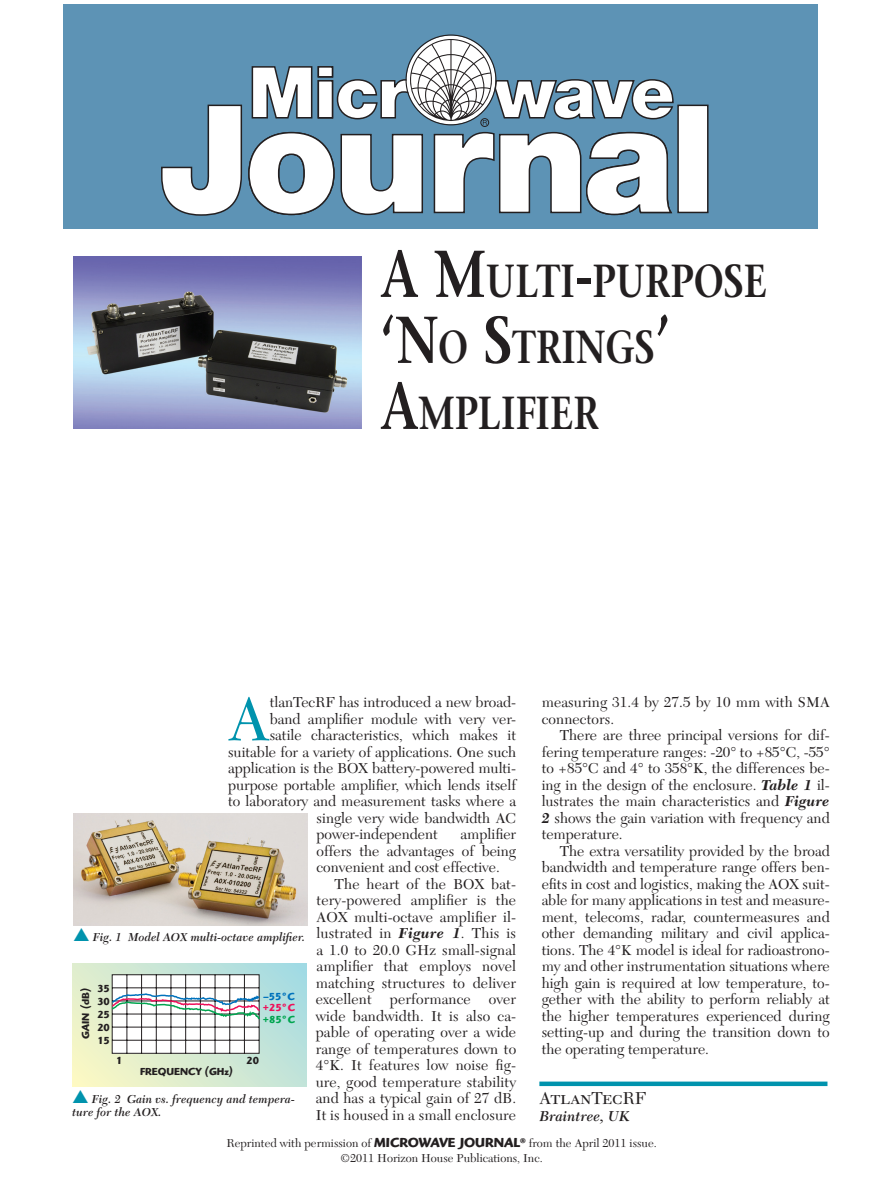
<style>
.page{position:relative;width:871px;height:1188px;background:#fff}
.page>*{position:absolute;margin:0;border:0;box-sizing:border-box;transform-origin:0 0}
.t1{font:64.2px "New Caledonia";color:#0093ad}
.t2{font:600 46.2px/66px "Stone Serif";color:#231f20;scale:.8 1}
.t3{font:18px "New Caledonia SC";color:#231f20}
.t4{font:15px/16.5px "New Caledonia";color:#231f20;text-align:justify}
.t5{font:italic 600 15px "New Caledonia";color:#231f20}
.t6{font:12px/14.4px "New Caledonia";color:#231f20;text-align:center}
.t7{font:italic 600 12px/13.5px "New Caledonia";color:#231f20}
.t8{font:700 10.5px/13px "Highlander";color:#231f20;text-align:justify}
.t9{font:700 10.5px "Highlander";color:#0072bc}
.t10{font:700 10.5px "Highlander";color:#ee1059}
.t11{font:700 10.5px "Highlander";color:#00a54f}
.s1{font-size:66px}
.s2{font-weight:700;font-style:italic}
.s3{font-family:"Monotype Sorts";font-weight:400;font-style:normal;font-size:18px;color:#0093ad}
.s4{font-family:"Highlander";font-weight:700;font-size:13.5px}
</style>
<div class="page">
<hr style="left:539px;top:1082px;width:288px;height:4px;background:#0093ad">
<img style="left:74px;top:256px;width:288px;height:173px">
<img style="left:74px;top:814px;width:234px;height:111px">
<svg style="left:73px;top:963px;width:234px;height:124px"></svg>
<svg style="left:110px;top:974px;width:151px;height:80px"></svg>
<div style="left:63px;top:4px;width:754px;height:226px;background:#5d93b5"></div>
<div style="left:678px;top:105px;width:30px;height:107px;background:#fff"></div>
<div style="left:677px;top:105px;width:31px;height:108px;border:2px solid #231f20"></div>
<svg style="left:161px;top:39px;width:513px;height:177px"></svg>
<h2 class="t2" style="left:380px;top:248px;width:485px"><span class="s1">A M</span>ULTI<span class="s1">-</span>PURPOSE <span class="s1">‘N</span>O <span class="s1">S</span>TRINGS<span class="s1">’<br>A</span>MPLIFIER</h2>
<h1 class="t1" style="left:228px;top:682px;width:43px">A</h1>
<p class="t4" style="left:270px;top:694px;width:248px">tlanTecRF has introduced a new broad-</p>
<p class="t4" style="left:270px;top:711px;width:248px">band amplifier module with very ver-</p>
<p class="t4" style="left:270px;top:727px;width:248px">satile characteristics, which makes it</p>
<p class="t4" style="left:228px;top:744px;width:289px">suitable for a variety of applications. One such</p>
<p class="t4" style="left:228px;top:760px;width:290px">application is the BOX battery-powered multi-</p>
<p class="t4" style="left:228px;top:777px;width:289px">purpose portable amplifier, which lends itself</p>
<p class="t4" style="left:228px;top:793px;width:289px">to laboratory and measurement tasks where a</p>
<p class="t4" style="left:316px;top:810px;width:201px">single very wide bandwidth AC</p>
<p class="t4" style="left:316px;top:826px;width:123px">power-independent</p>
<p class="t4" style="left:316px;top:826px;width:201px;text-indent:144px">amplifier offers the advantages of being convenient and cost effective.</p>
<p class="t4" style="left:316px;top:876px;width:202px;text-indent:19px">The heart of the BOX bat&shy;tery-powered amplifier is the AOX multi-octave amplifier il&shy;lustrated in <span class="s2">Figure 1</span>. This is a 1.0 to 20.0 GHz small-signal amplifier that employs novel matching structures to deliver excellent performance over wide bandwidth. It is also ca&shy;pable of operating over a wide range of temperatures down to 4°K. It features low noise fig&shy;ure, good temperature stability and has a typical gain of 27 dB.<br>It is housed in a small enclosure</p>
<p class="t7" style="left:74px;top:931px;width:233px"><span class="s3">s</span> Fig. 1 Model AOX multi-octave amplifier.</p>
<p class="t8" style="left:97px;top:982px;width:14px">35<br>30<br>25<br>20<br>15</p>
<p class="t8" style="left:79px;top:1039px;width:52px;rotate:-90deg">GAIN (dB)</p>
<p class="t9" style="left:263px;top:990px;width:33px">–55°C</p>
<p class="t10" style="left:263px;top:1002px;width:34px">+25°C</p>
<p class="t11" style="left:263px;top:1013px;width:34px">+85°C</p>
<p class="t8" style="left:116px;top:1054px;width:8px">1</p>
<p class="t8" style="left:247px;top:1054px;width:14px">20</p>
<p class="t8" style="left:140px;top:1065px;width:95px">FREQUENCY (GHz)</p>
<p class="t7" style="left:73px;top:1092px;width:224px"><span class="s3">s</span> Fig. 2 Gain vs. frequency and tempera&shy;ture for the AOX.</p>
<p class="t4" style="left:541px;top:694px;width:290px">measuring 31.4 by 27.5 by 10 mm with SMA connectors.</p>
<p class="t4" style="left:541px;top:727px;width:290px;text-indent:18px">There are three principal versions for dif&shy;fering temperature ranges: -20° to +85°C, -55° to +85°C and 4° to 358°K, the differences be&shy;ing in the design of the enclosure. <span class="s2">Table 1</span> il&shy;lustrates the main characteristics and <span class="s2">Figure 2</span> shows the gain variation with frequency and temperature.</p>
<p class="t4" style="left:541px;top:843px;width:290px;text-indent:18px">The extra versatility provided by the broad bandwidth and temperature range offers ben&shy;efits in cost and logistics, making the AOX suit&shy;able for many applications in test and measure&shy;ment, telecoms, radar, countermeasures and other demanding military and civil applica&shy;tions. The 4°K model is ideal for radioastrono&shy;my and other instrumentation situations where high gain is required at low temperature, to&shy;gether with the ability to perform reliably at the higher temperatures experienced during setting-up and during the transition down to the operating temperature.</p>
<p class="t3" style="left:539px;top:1088px;width:109px">AtlanTecRF</p>
<p class="t5" style="left:539px;top:1107px;width:91px">Braintree, UK</p>
<p class="t6" style="left:226px;top:1137px;width:432px">Reprinted with permission of <span class="s4">MICROWAVE JOURNAL</span><sup>®</sup> from the April 2011 issue. ©2011 Horizon House Publications, Inc.</p>
</div>
